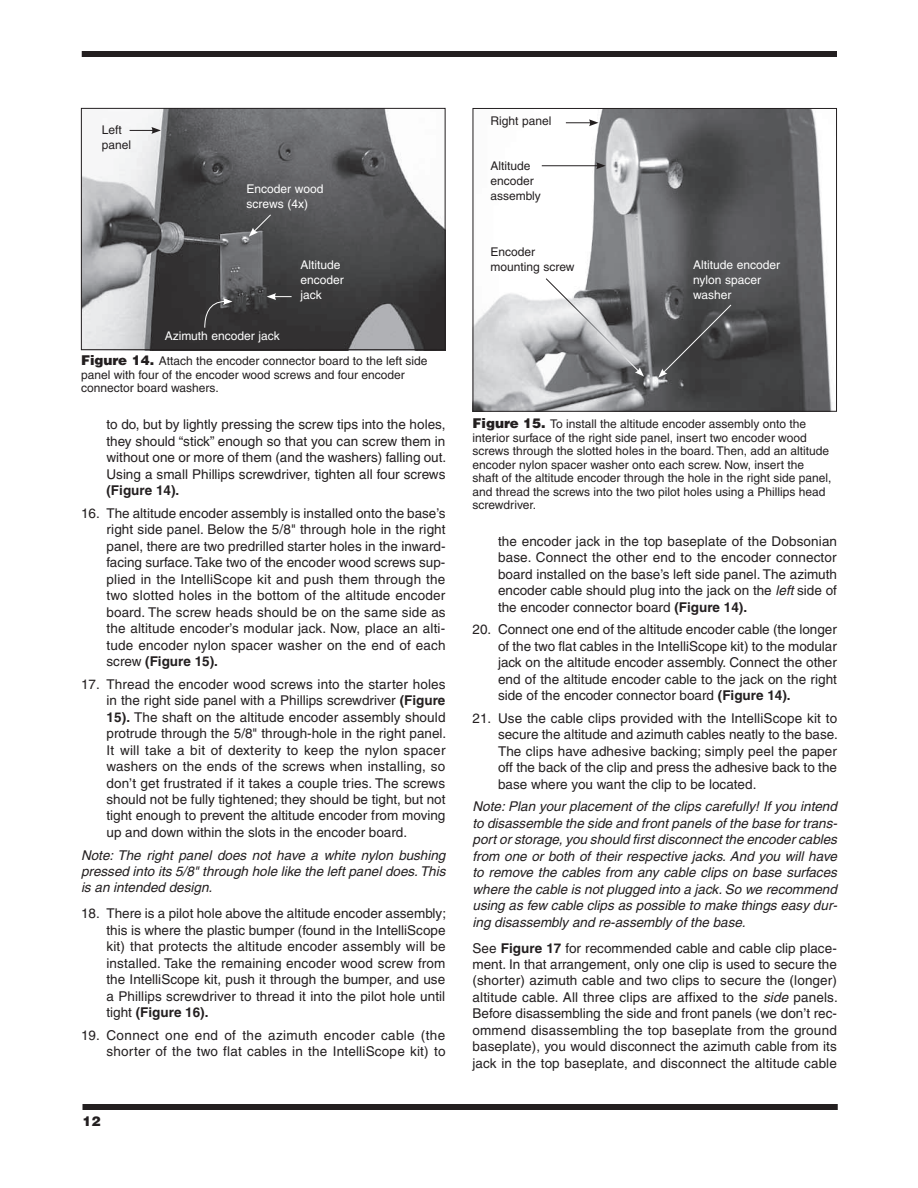
<style>
.page{position:relative;width:918px;height:1188px;background:#fff}
.page>*{position:absolute;margin:0;border:0;box-sizing:border-box;transform-origin:0 0}
.t1{font:13.5px/16.5px "Helvetica";letter-spacing:.005em;color:#231f20;text-align:justify}
.t2{font:italic 13.5px/16.5px "Helvetica";color:#231f20;text-align:justify}
.t3{font:700 13.5px "Helvetica";color:#231f20}
.t4{font:900 13.5px "Helvetica";color:#231f20}
.t5{font:12px/13.5px "Helvetica";color:#231f20}
.t6{font:12px/15px "Helvetica";color:#fff}
.s1{font-weight:900;font-size:13.5px}
.s2{font-weight:700}
.s3{font-style:italic}
</style>
<div class="page">
<div style="left:82px;top:51px;width:755px;height:6px;background:#231f20"></div>
<div style="left:82px;top:1104px;width:756px;height:6px;background:#231f20"></div>
<img style="left:83px;top:110px;width:361px;height:238px">
<div style="left:81px;top:108px;width:365px;height:242px;border:1px solid #231f20"></div>
<svg style="left:130px;top:127px;width:31px;height:7px"></svg>
<svg style="left:267px;top:293px;width:25px;height:7px"></svg>
<svg style="left:249px;top:214px;width:23px;height:23px"></svg>
<svg style="left:204px;top:298px;width:28px;height:30px"></svg>
<img style="left:474px;top:110px;width:358px;height:300px">
<div style="left:472px;top:108px;width:365px;height:304px;border:1px solid #231f20"></div>
<svg style="left:566px;top:119px;width:32px;height:7px"></svg>
<hr style="left:542px;top:165px;width:57px;height:1px;background:#231f20">
<svg style="left:596px;top:162px;width:10px;height:7px"></svg>
<svg style="left:545px;top:278px;width:99px;height:99px;background:#9c9c9f"></svg>
<svg style="left:658px;top:304px;width:74px;height:74px;background:#4b4b4d"></svg>
<p class="t5" style="left:102px;top:123px;width:31px;line-height:15px">Left panel</p>
<p class="t6" style="left:247px;top:181px;width:78px">Encoder wood screws (4x)</p>
<p class="t6" style="left:165px;top:328px;width:117px">Azimuth encoder jack</p>
<p class="t6" style="left:301px;top:258px;width:45px">Altitude encoder jack</p>
<p class="t5" style="left:81px;top:354px;width:348px"><span class="s1">Figure 14.</span> Attach the encoder connector board to the left side panel with four of the encoder wood screws and four encoder connector board washers.</p>
<p class="t1" style="left:107px;top:416px;width:341px">to do, but by lightly pressing the screw tips into the holes, they should “stick” enough so that you can screw them in without one or more of them (and the washers) falling out.<br>Using a small Phillips screwdriver, tighten all four screws</p>
<p class="t3" style="left:107px;top:482px;width:74px">(Figure 14).</p>
<p class="t1" style="left:107px;top:505px;width:341px;text-indent:-26px">16. The altitude encoder assembly is installed onto the base’s right side panel. Below the 5/8" through hole in the right panel, there are two predrilled starter holes in the inward&shy;facing surface. Take two of the encoder wood screws sup&shy;plied in the IntelliScope kit and push them through the two slotted holes in the bottom of the altitude encoder board. The screw heads should be on the same side as the altitude encoder’s modular jack. Now, place an alti&shy;tude encoder nylon spacer washer on the end of each screw <span class="s2">(Figure 15).</span></p>
<p class="t1" style="left:107px;top:676px;width:341px;text-indent:-26px">17. Thread the encoder wood screws into the starter holes in the right side panel with a Phillips screwdriver <span class="s2">(Figure 15).</span> The shaft on the altitude encoder assembly should protrude through the 5/8" through-hole in the right panel.<br>It will take a bit of dexterity to keep the nylon spacer washers on the ends of the screws when installing, so don’t get frustrated if it takes a couple tries. The screws should not be fully tightened; they should be tight, but not tight enough to prevent the altitude encoder from moving up and down within the slots in the encoder board.</p>
<p class="t2" style="left:81px;top:846px;width:366px">Note: The right panel does not have a white nylon bushing pressed into its 5/8" through hole like the left panel does. This is an intended design.</p>
<p class="t1" style="left:107px;top:905px;width:341px;text-indent:-26px">18. There is a pilot hole above the altitude encoder assembly; this is where the plastic bumper (found in the IntelliScope kit) that protects the altitude encoder assembly will be installed. Take the remaining encoder wood screw from the IntelliScope kit, push it through the bumper, and use a Phillips screwdriver to thread it into the pilot hole until tight <span class="s2">(Figure 16).</span></p>
<p class="t1" style="left:81px;top:1027px;width:366px;text-align:right">19. Connect one end of the azimuth encoder cable (the shorter of the two flat cables in the IntelliScope kit) to</p>
<p class="t4" style="left:82px;top:1113px;width:20px">12</p>
<p class="t5" style="left:490px;top:114px;width:63px">Right panel</p>
<p class="t5" style="left:490px;top:159px;width:52px;line-height:15px">Altitude encoder assembly</p>
<p class="t5" style="left:490px;top:244px;width:86px;line-height:15px">Encoder mounting screw</p>
<p class="t6" style="left:693px;top:257px;width:89px">Altitude encoder nylon spacer washer</p>
<p class="t5" style="left:473px;top:417px;width:361px"><span class="s1">Figure 15.</span> To install the altitude encoder assembly onto the interior surface of the right side panel, insert two encoder wood screws through the slotted holes in the board. Then, add an altitude encoder nylon spacer washer onto each screw. Now, insert the shaft of the altitude encoder through the hole in the right side panel, and thread the screws into the two pilot holes using a Phillips head screwdriver.</p>
<p class="t1" style="left:498px;top:533px;width:341px">the encoder jack in the top baseplate of the Dobsonian base. Connect the other end to the encoder connector board installed on the base’s left side panel. The azimuth encoder cable should plug into the jack on the <span class="s3">left</span> side of the encoder connector board <span class="s2">(Figure 14).</span></p>
<p class="t1" style="left:498px;top:621px;width:341px;text-indent:-26px">20. Connect one end of the altitude encoder cable (the longer of the two flat cables in the IntelliScope kit) to the modular jack on the altitude encoder assembly. Connect the other end of the altitude encoder cable to the jack on the right side of the encoder connector board <span class="s2">(Figure 14).</span></p>
<p class="t1" style="left:498px;top:710px;width:341px;text-indent:-26px">21. Use the cable clips provided with the IntelliScope kit to secure the altitude and azimuth cables neatly to the base.<br>The clips have adhesive backing; simply peel the paper off the back of the clip and press the adhesive back to the base where you want the clip to be located.</p>
<p class="t2" style="left:473px;top:798px;width:366px">Note: Plan your placement of the clips carefully! If you intend to disassemble the side and front panels of the base for trans&shy;port or storage, you should first disconnect the encoder cables from one or both of their respective jacks. And you will have to remove the cables from any cable clips on base surfaces where the cable is not plugged into a jack. So we recommend using as few cable clips as possible to make things easy dur&shy;ing disassembly and re-assembly of the base.</p>
<p class="t1" style="left:473px;top:939px;width:367px">See <span class="s2">Figure 17</span> for recommended cable and cable clip place&shy;ment. In that arrangement, only one clip is used to secure the (shorter) azimuth cable and two clips to secure the (longer) altitude cable. All three clips are affixed to the <span class="s3">side</span> panels.<br>Before disassembling the side and front panels (we don’t rec&shy;ommend disassembling the top baseplate from the ground baseplate), you would disconnect the azimuth cable from its jack in the top baseplate, and disconnect the altitude cable</p>
</div>
